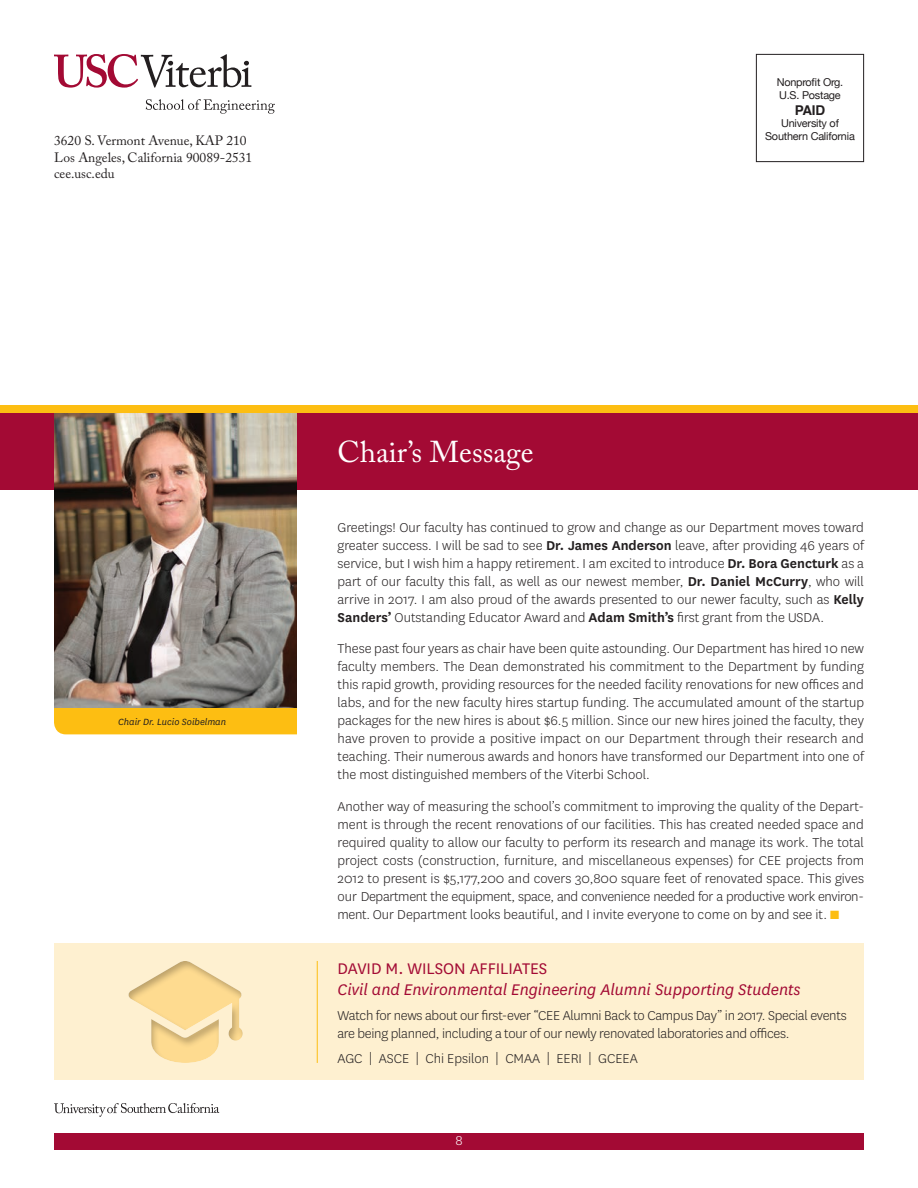
<style>
.page{position:relative;width:918px;height:1188px;background:#fff}
.page>*{position:absolute;margin:0;border:0;box-sizing:border-box;transform-origin:0 0}
.t1{font:30px "Adobe Caslon Pro";color:#fff}
.t2{font:italic 18px/21px "National";color:#a30a34}
.Body_Copy_1{font:300 15px/18px "National";letter-spacing:-.005em;color:#231f20;text-align:justify}
.t3{font:300 15px "National";color:#fff}
.t4{font:13.5px/16.5px "Adobe Caslon Pro";color:#231f20}
.t5{font:700 13.5px "Helvetica";color:#231f20}
.t6{font:10.8px/12.8px "Helvetica Neue";letter-spacing:-.02em;color:#231f20}
.t7{font:italic 10.5px "National";color:#231f20}
.s1{font-weight:600}
.s2{color:#fdbe12}
.s3{font-style:normal}
</style>
<div class="page">
<div style="left:54px;top:944px;width:810px;height:136px;background:#fef0d0"></div>
<div style="left:0;top:409px;width:918px;height:81px;background:#a30a34"></div>
<svg style="left:54px;top:1103px;width:165px;height:14px"></svg>
<svg style="left:54px;top:54px;width:197px;height:34px"></svg>
<svg style="left:146px;top:99px;width:129px;height:15px"></svg>
<div style="left:54px;top:1134px;width:810px;height:16px;background:#a30a34"></div>
<div style="left:54px;top:707px;width:243px;height:27px;background:#fdbe12"></div>
<div style="left:756px;top:54px;width:108px;height:108px;border:1px solid #231f20"></div>
<hr style="left:317px;top:961px;width:1px;height:102px;background:#fdbe12">
<img style="left:54px;top:412px;width:243px;height:295px">
<div style="left:0;top:405px;width:918px;height:7px;background:#fdbe12"></div>
<div style="left:127px;top:958px;width:117px;height:105px;background:#231f20;opacity:.3"></div>
<p class="t4" style="left:54px;top:132px;width:200px">3620 S. Vermont Avenue, KAP 210<br>Los Angeles, California 90089-2531</p>
<p class="t4" style="left:54px;top:165px;width:62px">cee.usc.edu</p>
<p class="t6" style="left:777px;top:77px;width:68px">Nonprofit Org.<br>U.S. Postage</p>
<p class="t5" style="left:795px;top:99px;width:32px">PAID</p>
<p class="t6" style="left:765px;top:118px;width:91px;text-align:center">University of<br>Southern California</p>
<p class="t7" style="left:118px;top:715px;width:110px">Chair Dr. Lucio Soibelman</p>
<p class="t1" style="left:338px;top:434px;width:197px">Chair’s Message</p>
<p class="Body_Copy_1" style="left:338px;top:518px;width:528px">Greetings! Our faculty has continued to grow and change as our Department moves toward greater success. I will be sad to see <span class="s1">Dr. James Anderson</span> leave, after providing 46 years of service, but I wish him a happy retirement. I am excited to introduce <span class="s1">Dr. Bora Gencturk</span> as a part of our faculty this fall, as well as our newest member, <span class="s1">Dr. Daniel McCurry</span>, who will arrive in 2017. I am also proud of the awards presented to our newer faculty, such as <span class="s1">Kelly Sanders’</span> Outstanding Educator Award and <span class="s1">Adam Smith’s</span> first grant from the USDA.</p>
<p class="Body_Copy_1" style="left:338px;top:639px;width:528px">These past four years as chair have been quite astounding. Our Department has hired 10 new faculty members. The Dean demonstrated his commitment to the Department by funding this rapid growth, providing resources for the needed facility renovations for new offices and labs, and for the new faculty hires startup funding. The accumulated amount of the startup packages for the new hires is about $6.5 million. Since our new hires joined the faculty, they have proven to provide a positive impact on our Department through their research and teaching. Their numerous awards and honors have transformed our Department into one of the most distinguished members of the Viterbi School.</p>
<p class="Body_Copy_1" style="left:338px;top:797px;width:528px">Another way of measuring the school’s commitment to improving the quality of the Depart&shy;ment is through the recent renovations of our facilities. This has created needed space and required quality to allow our faculty to perform its research and manage its work. The total project costs (construction, furniture, and miscellaneous expenses) for CEE projects from 2012 to present is $5,177,200 and covers 30,800 square feet of renovated space. This gives our Department the equipment, space, and convenience needed for a productive work environ&shy;ment. Our Department looks beautiful, and I invite everyone to come on by and see it. <span class="s2">■</span></p>
<p class="t2" style="left:338px;top:958px;width:465px"><span class="s3">DAVID M. WILSON AFFILIATES<br></span>Civil and Environmental Engineering Alumni Supporting Students</p>
<p class="Body_Copy_1" style="left:338px;top:1006px;width:511px">Watch for news about our first-ever “CEE Alumni Back to Campus Day” in 2017. Special events are being planned, including a tour of our newly renovated laboratories and offices.</p>
<p class="Body_Copy_1" style="left:338px;top:1049px;width:302px">AGC | ASCE | Chi Epsilon | CMAA | EERI | GCEEA</p>
<p class="t3" style="left:455px;top:1131px;width:9px">8</p>
</div>
